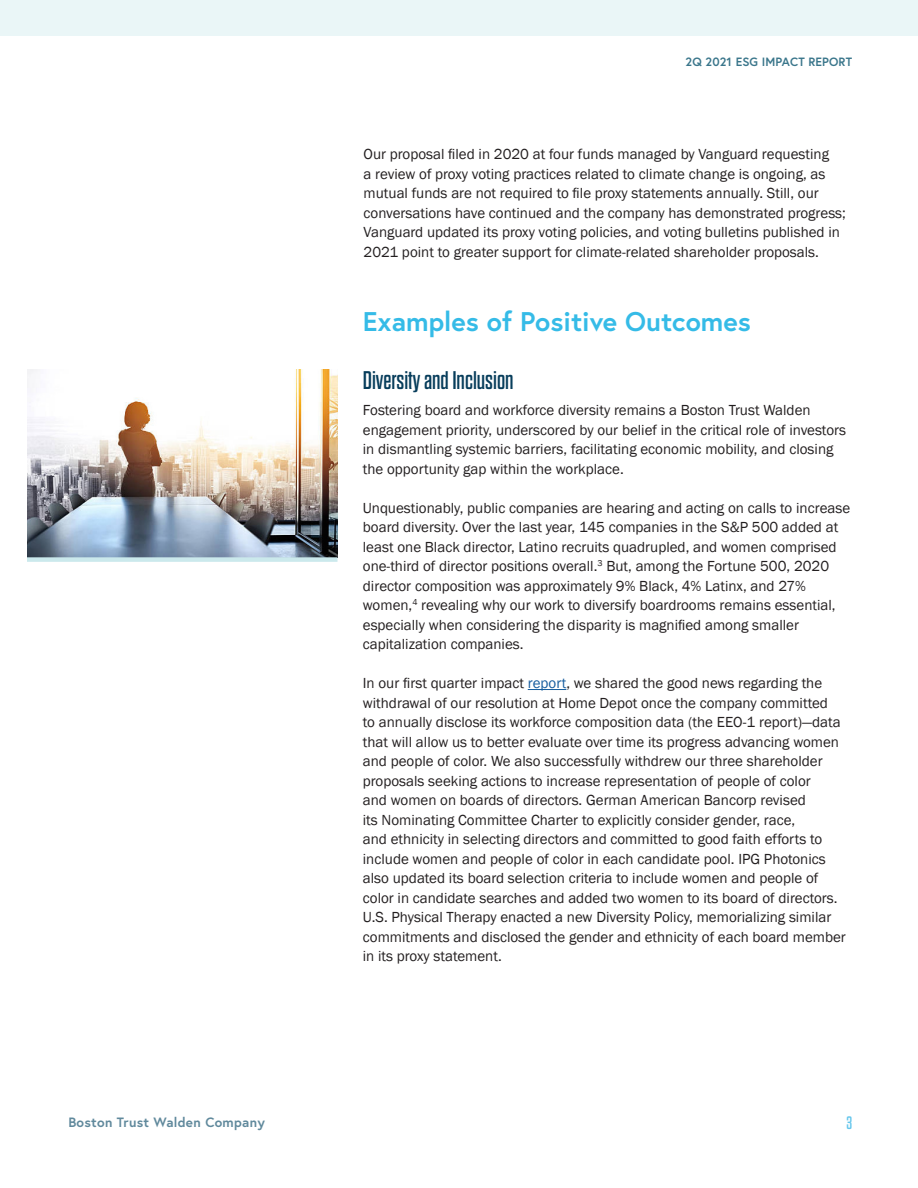
<style>
.page{position:relative;width:918px;height:1188px;background:#fff}
.page>*{position:absolute;margin:0;border:0;box-sizing:border-box;transform-origin:0 0}
.t1{font:700 27px "Europa";color:#35bbe7}
.t2{font:25.5px "Dharma Gothic E";color:#073d5b}
.t3{font:18px "Dharma Gothic E";color:#64c6ec}
.Section_Title{font:15px/19.5px "Franklin Gothic";color:#231f20}
.t4{font:700 13.5px "Europa";letter-spacing:.02em;color:#60899c}
.t5{font:700 12px "Europa";letter-spacing:.01em;color:#3a768b}
.s1{color:#175d9e}
</style>
<div class="page">
<div style="left:0;top:0;width:918px;height:36px;background:#eaf6f7"></div>
<hr style="left:528px;top:689px;width:38px;height:1px;background:#175d9e">
<img style="left:27px;top:369px;width:311px;height:188px">
<div style="left:27px;top:557px;width:311px;height:5px;background:#cbe9ec"></div>
<p class="t5" style="left:686px;top:53px;width:168px">2Q 2021 ESG IMPACT REPORT</p>
<p class="Section_Title" style="left:364px;top:145px;width:484px">Our proposal filed in 2020 at four funds managed by Vanguard requesting<br>a review of proxy voting practices related to climate change is ongoing, as mutual funds are not required to file proxy statements annually. Still, our conversations have continued and the company has demonstrated progress; Vanguard updated its proxy voting policies, and voting bulletins published in 2021 point to greater support for climate-related shareholder proposals.</p>
<p class="t1" style="left:363px;top:303px;width:389px">Examples of Positive Outcomes</p>
<p class="t2" style="left:363px;top:368px;width:152px">Diversity and Inclusion</p>
<p class="Section_Title" style="left:363px;top:401px;width:485px">Fostering board and workforce diversity remains a Boston Trust Walden engagement priority, underscored by our belief in the critical role of investors in dismantling systemic barriers, facilitating economic mobility, and closing the opportunity gap within the workplace.</p>
<p class="Section_Title" style="left:363px;top:498px;width:489px">Unquestionably, public companies are hearing and acting on calls to increase board diversity. Over the last year, 145 companies in the S&amp;P 500 added at least one Black director, Latino recruits quadrupled, and women comprised one-third of director positions overall.<sup>3</sup> But, among the Fortune 500, 2020 director composition was approximately 9% Black, 4% Latinx, and 27% women,<sup>4</sup> revealing why our work to diversify boardrooms remains essential, especially when considering the disparity is magnified among smaller capitalization companies.</p>
<p class="Section_Title" style="left:363px;top:674px;width:484px">In our first quarter impact <span class="s1">report</span>, we shared the good news regarding the withdrawal of our resolution at Home Depot once the company committed<br>to annually disclose its workforce composition data (the EEO-1 report)—data that will allow us to better evaluate over time its progress advancing women and people of color. We also successfully withdrew our three shareholder proposals seeking actions to increase representation of people of color<br>and women on boards of directors. German American Bancorp revised<br>its Nominating Committee Charter to explicitly consider gender, race,<br>and ethnicity in selecting directors and committed to good faith efforts to include women and people of color in each candidate pool. IPG Photonics also updated its board selection criteria to include women and people of color in candidate searches and added two women to its board of directors.<br>U.S. Physical Therapy enacted a new Diversity Policy, memorializing similar commitments and disclosed the gender and ethnicity of each board member in its proxy statement.</p>
<p class="t4" style="left:68px;top:1113px;width:198px">Boston Trust Walden Company</p>
<p class="t3" style="left:846px;top:1113px;width:7px">3</p>
</div>
